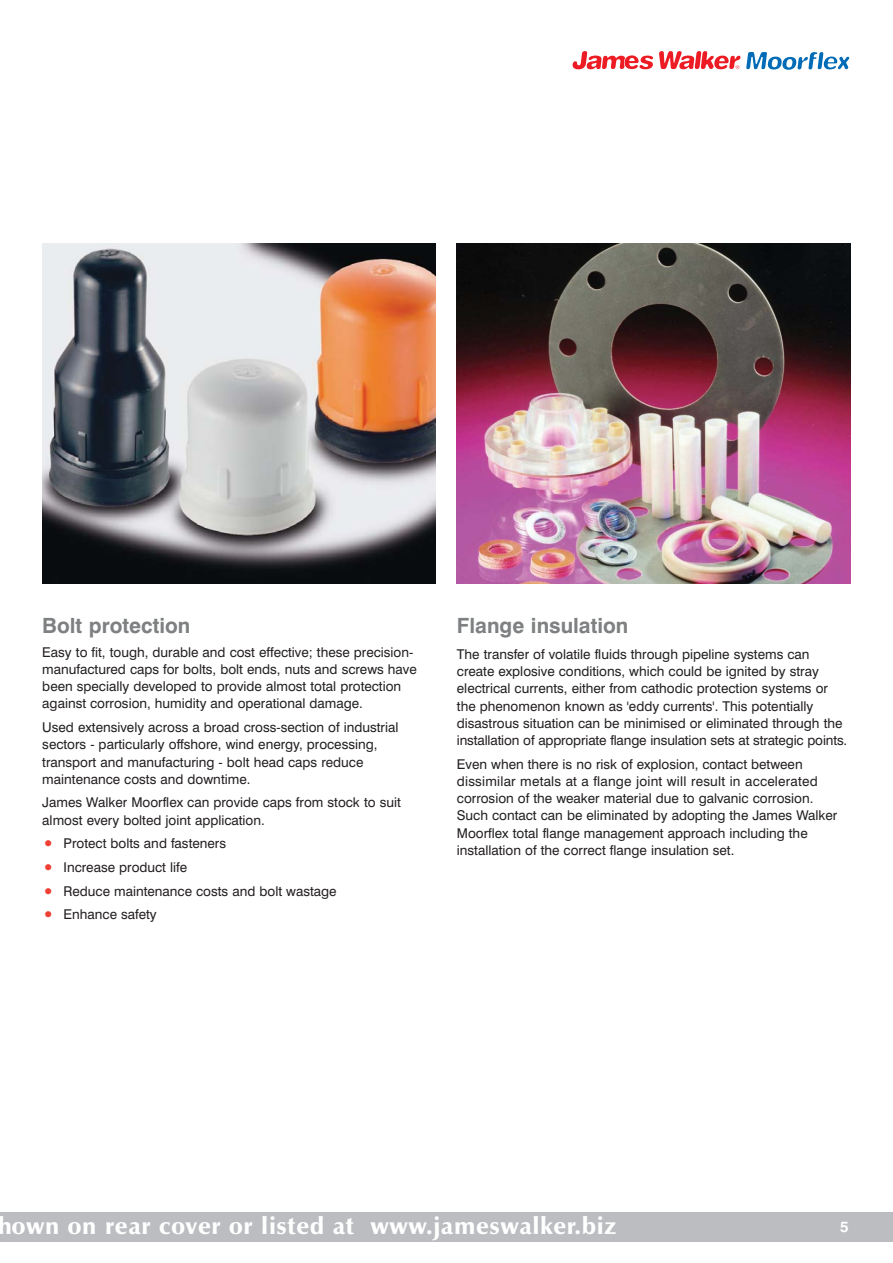
<style>
.page{position:relative;width:893px;height:1263px;background:#fff}
.page>*{position:absolute;margin:0;border:0;box-sizing:border-box;transform-origin:0 0}
.t1{font:900 24px "Zapf Humanist 601 BT";letter-spacing:.025em;color:#fff}
.t2{font:700 21px "Swiss 721 BT";color:#7e8082}
.t3{font:700 15px "Swiss 721 BT";color:#fff}
.t4{font:13.5px/17.2px "Swiss 721 BT";color:#231f20}
.s1{font-size:21px;color:#ef4035}
</style>
<div class="page">
<div style="left:0;top:1212px;width:892px;height:29px;background:#bbbdc0"></div>
<img style="left:457px;top:244px;width:393px;height:340px">
<img style="left:42px;top:244px;width:394px;height:340px">
<svg style="left:572px;top:51px;width:81px;height:19px"></svg>
<svg style="left:659px;top:51px;width:190px;height:19px"></svg>
<h2 class="t2" style="left:42px;top:617px;width:150px">Bolt protection</h2>
<p class="t4" style="left:42px;top:644px;width:376px">Easy to fit, tough, durable and cost effective; these precision&shy;manufactured caps for bolts, bolt ends, nuts and screws have been specially developed to provide almost total protection against corrosion, humidity and operational damage.</p>
<p class="t4" style="left:42px;top:719px;width:358px">Used extensively across a broad cross-section of industrial sectors - particularly offshore, wind energy, processing, transport and manufacturing - bolt head caps reduce maintenance costs and downtime.</p>
<p class="t4" style="left:42px;top:795px;width:360px">James Walker Moorflex can provide caps from stock to suit almost every bolted joint application.</p>
<p class="t4" style="left:42px;top:835px;width:185px"><span class="s1">•</span> Protect bolts and fasteners</p>
<p class="t4" style="left:42px;top:859px;width:146px"><span class="s1">•</span> Increase product life</p>
<p class="t4" style="left:42px;top:883px;width:296px"><span class="s1">•</span> Reduce maintenance costs and bolt wastage</p>
<p class="t4" style="left:42px;top:906px;width:116px"><span class="s1">•</span> Enhance safety</p>
<h2 class="t2" style="left:457px;top:617px;width:173px">Flange insulation</h2>
<p class="t4" style="left:457px;top:646px;width:392px">The transfer of volatile fluids through pipeline systems can create explosive conditions, which could be ignited by stray electrical currents, either from cathodic protection systems or the phenomenon known as 'eddy currents'. This potentially disastrous situation can be minimised or eliminated through the installation of appropriate flange insulation sets at strategic points.</p>
<p class="t4" style="left:457px;top:756px;width:382px">Even when there is no risk of explosion, contact between dissimilar metals at a flange joint will result in accelerated corrosion of the weaker material due to galvanic corrosion.<br>Such contact can be eliminated by adopting the James Walker Moorflex total flange management approach including the installation of the correct flange insulation set.</p>
<h1 class="t1" style="left:-3px;top:1216px;width:621px">hown on rear cover or listed at www.jameswalker.biz</h1>
<p class="t3" style="left:840px;top:1220px;width:10px">5</p>
</div>
